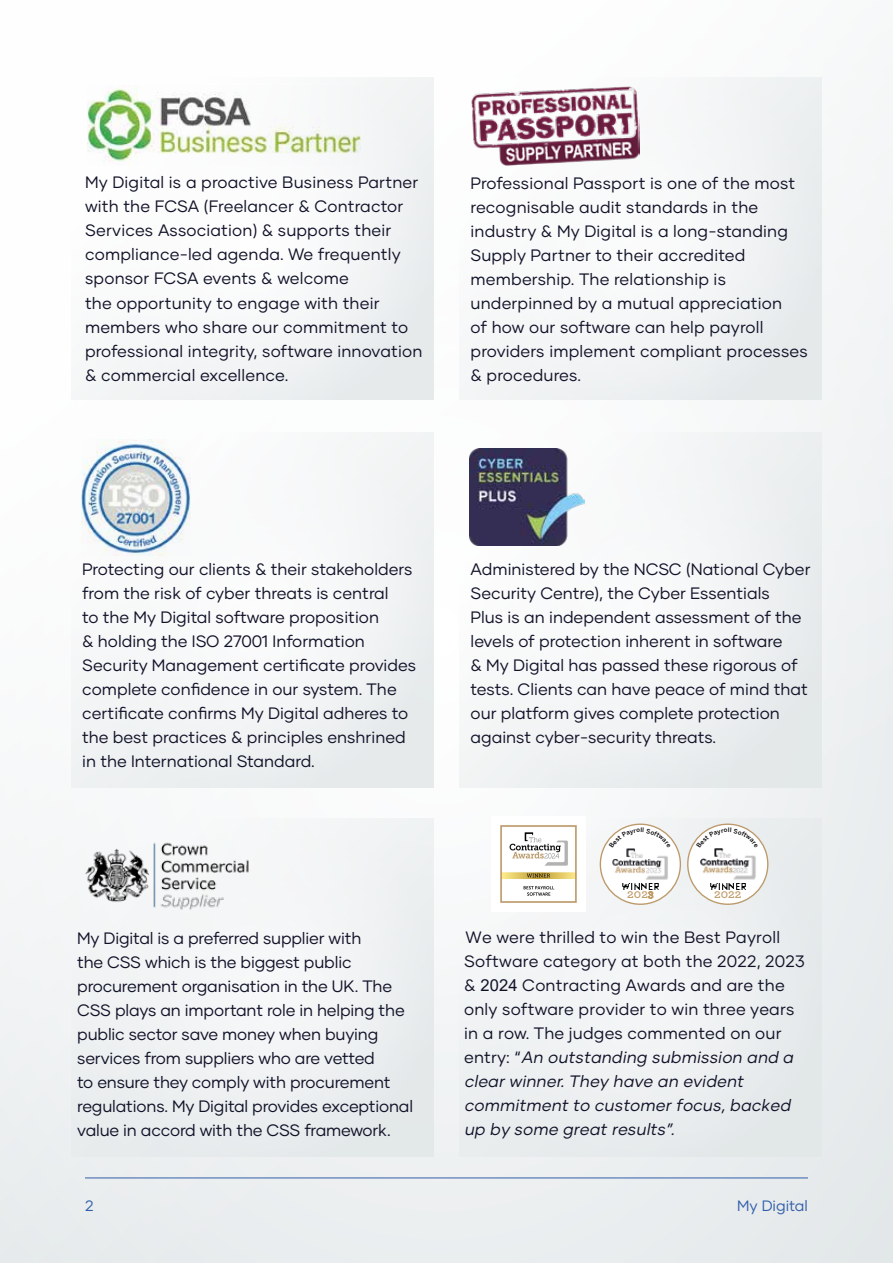
<style>
.page{position:relative;width:893px;height:1263px;background:#fff}
.page>*{position:absolute;margin:0;border:0;box-sizing:border-box;transform-origin:0 0}
.t1{font:16.5px/24px "Gilmer";color:#111228}
.t2{font:15px "Gilmer";color:#325faa}
.t3{font:600 13.05px "Archer Pro";color:#c09c69}
.s1{font-size:10.8px}
.s2{font-family:"Arial"}
.s3{font-style:italic}
</style>
<div class="page">
<div style="left:0;top:0;width:893px;height:1263px;background:linear-gradient(to right,#f7f8f9,#f0f2f3)"></div>
<div style="left:72px;top:819px;width:361px;height:338px;background:#f0f2f3"></div>
<div style="left:460px;top:433px;width:361px;height:354px;background:linear-gradient(to right,#fafafb,#eaeeef)"></div>
<div style="left:72px;top:433px;width:361px;height:354px;background:linear-gradient(to right,#f8f9f9,#eff2f3)"></div>
<div style="left:460px;top:78px;width:361px;height:322px;background:linear-gradient(to right,#fbfcfc,#eceff0)"></div>
<div style="left:72px;top:78px;width:361px;height:322px;background:linear-gradient(to right,#fdfdfd,#eef0f1)"></div>
<img style="left:88px;top:85px;width:273px;height:80px">
<img style="left:471px;top:85px;width:168px;height:80px">
<img style="left:81px;top:439px;width:109px;height:116px">
<img style="left:469px;top:449px;width:115px;height:96px">
<img style="left:85px;top:842px;width:164px;height:68px">
<hr style="left:85px;top:1177px;width:723px;height:1px;background:#325faa">
<div style="left:460px;top:819px;width:361px;height:338px;background:#eef1f2"></div>
<div style="left:688px;top:824px;width:80px;height:80px;background:#fff;border-radius:50%"></div>
<div style="left:687px;top:823px;width:81px;height:82px;border:1px solid #bc9a6c;border-radius:50%"></div>
<img style="left:700px;top:848px;width:56px;height:32px">
<img style="left:710px;top:883px;width:36px;height:7px">
<div style="left:600px;top:824px;width:80px;height:80px;background:#fff;border-radius:50%"></div>
<div style="left:600px;top:823px;width:81px;height:82px;border:1px solid #bc9a6c;border-radius:50%"></div>
<img style="left:622px;top:883px;width:37px;height:7px">
<img style="left:612px;top:848px;width:56px;height:32px">
<img style="left:491px;top:817px;width:95px;height:94px">
<svg style="left:696px;top:827px;width:62px;height:14px"></svg>
<svg style="left:609px;top:827px;width:62px;height:14px"></svg>
<p class="t1" style="left:85px;top:171px;width:339px">My Digital is a proactive Business Partner with the FCSA (Freelancer &amp; Contractor Services Association) &amp; supports their compliance-led agenda. We frequently sponsor FCSA events &amp; welcome<br>the opportunity to engage with their members who share our commitment to professional integrity, software innovation &amp; commercial excellence.</p>
<p class="t1" style="left:471px;top:171px;width:339px">Professional Passport is one of the most recognisable audit standards in the industry &amp; My Digital is a long-standing Supply Partner to their accredited membership. The relationship is underpinned by a mutual appreciation<br>of how our software can help payroll providers implement compliant processes &amp; procedures.</p>
<p class="t1" style="left:82px;top:557px;width:336px">Protecting our clients &amp; their stakeholders from the risk of cyber threats is central<br>to the My Digital software proposition<br>&amp; holding the ISO 27001 Information Security Management certificate provides complete confidence in our system. The certificate confirms My Digital adheres to the best practices &amp; principles enshrined in the International Standard.</p>
<p class="t1" style="left:471px;top:557px;width:341px">Administered by the NCSC (National Cyber Security Centre), the Cyber Essentials<br>Plus is an independent assessment of the levels of protection inherent in software<br>&amp; My Digital has passed these rigorous of tests. Clients can have peace of mind that our platform gives complete protection against cyber-security threats.</p>
<p class="t1" style="left:77px;top:926px;width:337px">My Digital is a preferred supplier with<br>the CSS which is the biggest public procurement organisation in the UK. The CSS plays an important role in helping the public sector save money when buying services from suppliers who are vetted<br>to ensure they comply with procurement regulations. My Digital provides exceptional value in accord with the CSS framework.</p>
<p class="t3" style="left:627px;top:884px;width:28px">202<span class="s1">3</span></p>
<p class="t3" style="left:714px;top:884px;width:29px">2022</p>
<p class="t1" style="left:464px;top:925px;width:342px">We were thrilled to win the Best Payroll Software category at both the 2022, 2023 &amp; <span class="s2">2024</span> Contracting Awards and are the only software provider to win three years in a row. The judges commented on our<br>e n t ry : “ <span class="s3">An outstanding submission and a clear winner. They have an evident commitment to customer focus, backed up by some great results”.</span></p>
<p class="t2" style="left:85px;top:1196px;width:10px">2</p>
<p class="t2" style="left:737px;top:1196px;width:72px">My Digital</p>
</div>
